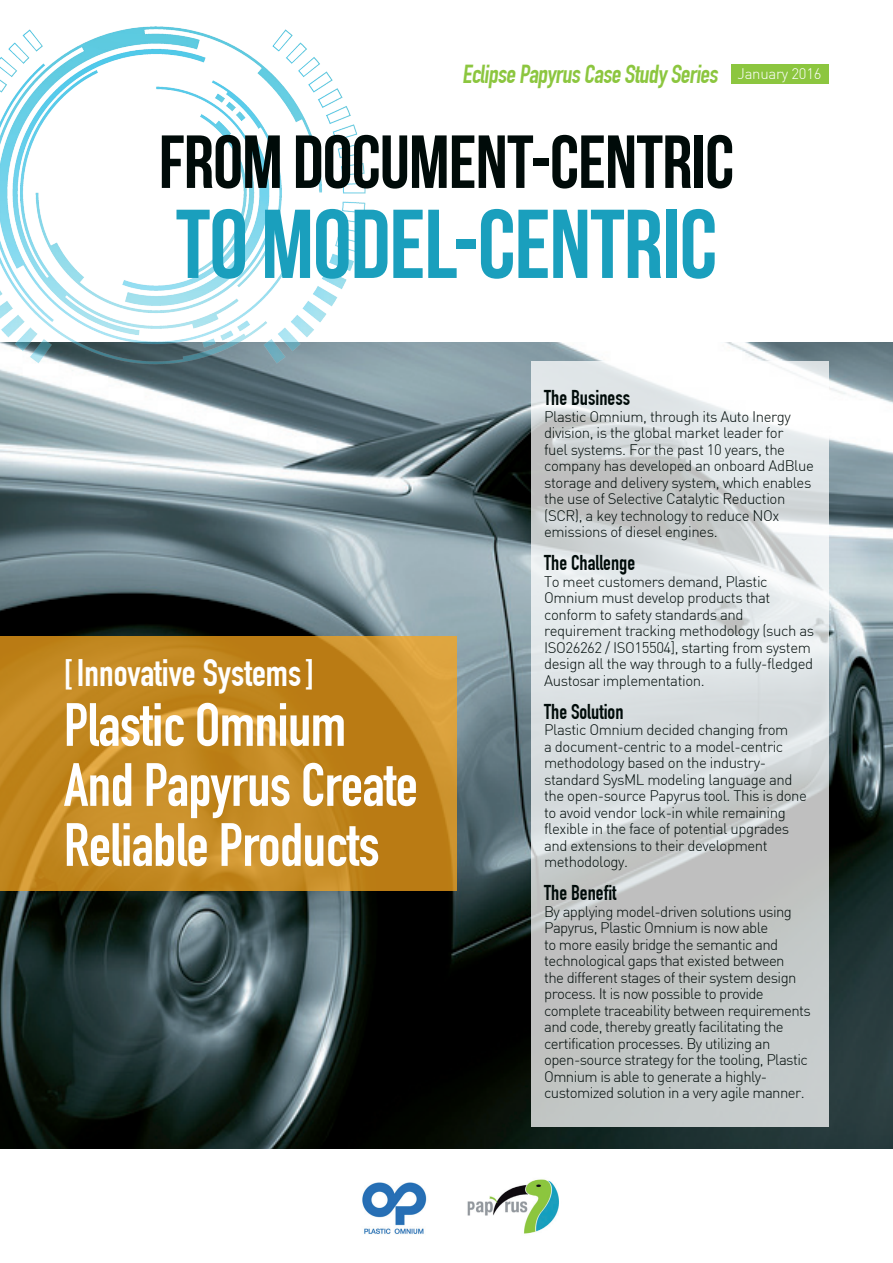
<style>
.page{position:relative;width:893px;height:1263px;background:#fff}
.page>*{position:absolute;margin:0;border:0;box-sizing:border-box;transform-origin:0 0}
.t1{font:97.5px "Bebas Neue";letter-spacing:-.01em;color:#1a9fbd}
.t2{font:75px "Bebas Neue";letter-spacing:-.01em;color:#000b09}
.t3{font:700 60px/60px "DIN Condensed";letter-spacing:-.01em;color:#fff}
.t4{font:700 37.5px "DIN Condensed";color:#fff}
.t5{font:700 25.5px "DIN Condensed";color:#8cc63f}
.t6{font:700 21px "DIN Condensed";color:#000b09}
.t7{font:300 15px/16.5px "DIN";letter-spacing:-.03em;color:#000b09}
.t8{font:300 15px "DIN";letter-spacing:-.02em;color:#fff}
</style>
<div class="page">
<img style="left:0;top:342px;width:893px;height:806px">
<svg style="left:531px;top:361px;width:298px;height:766px;background:#d1d5d6"></svg>
<img style="left:0;top:26px;width:446px;height:461px">
<div style="left:731px;top:64px;width:97px;height:19px;background:#8cc63f"></div>
<img style="left:467px;top:1179px;width:92px;height:55px">
<div style="left:458px;top:1221px;width:63px;height:8px;background:#fff"></div>
<img style="left:362px;top:1182px;width:65px;height:52px">
<svg style="left:0;top:636px;width:457px;height:255px;background:#c38821"></svg>
<h3 class="t5" style="left:462px;top:59px;width:261px">Eclipse Papyrus Case Study Series</h3>
<p class="t8" style="left:737px;top:64px;width:85px">January 2016</p>
<h2 class="t2" style="left:159px;top:121px;width:577px">FROM DOCUMENT-CENTRIC</h2>
<h1 class="t1" style="left:176px;top:191px;width:543px">TO MODEL-CENTRIC</h1>
<h3 class="t4" style="left:64px;top:651px;width:252px">[ Innovative Systems]</h3>
<h3 class="t3" style="left:64px;top:695px;width:355px">Plastic Omnium<br>And Papyrus Create<br>Reliable Products</h3>
<h3 class="t6" style="left:544px;top:385px;width:87px">The Business</h3>
<p class="t7" style="left:544px;top:408px;width:271px">Plastic Omnium, through its Auto Inergy division, is the global market leader for<br>fuel systems. For the past 10 years, the company has developed an onboard AdBlue storage and delivery system, which enables the use of Selective Catalytic Reduction (SCR), a key technology to reduce NOx emissions of diesel engines.</p>
<h3 class="t6" style="left:544px;top:550px;width:92px">The Challenge</h3>
<p class="t7" style="left:544px;top:573px;width:272px">To meet customers demand, Plastic Omnium must develop products that conform to safety standards and requirement tracking methodology (such as ISO26262 / ISO15504], starting from system design all the way through to a fully-fledged Austosar implementation.</p>
<h3 class="t6" style="left:544px;top:699px;width:81px">The Solution</h3>
<p class="t7" style="left:544px;top:721px;width:264px">Plastic Omnium decided changing from<br>a document-centric to a model-centric methodology based on the industry&shy;standard SysML modeling language and the open-source Papyrus tool. This is done to avoid vendor lock-in while remaining flexible in the face of potential upgrades and extensions to their development methodology.</p>
<h3 class="t6" style="left:544px;top:880px;width:74px">The Benefit</h3>
<p class="t7" style="left:544px;top:903px;width:268px">By applying model-driven solutions using Papyrus, Plastic Omnium is now able<br>to more easily bridge the semantic and technological gaps that existed between<br>the different stages of their system design process. It is now possible to provide complete traceability between requirements and code, thereby greatly facilitating the certification processes. By utilizing an open-source strategy for the tooling, Plastic Omnium is able to generate a highly&shy;customized solution in a very agile manner.</p>
</div>
